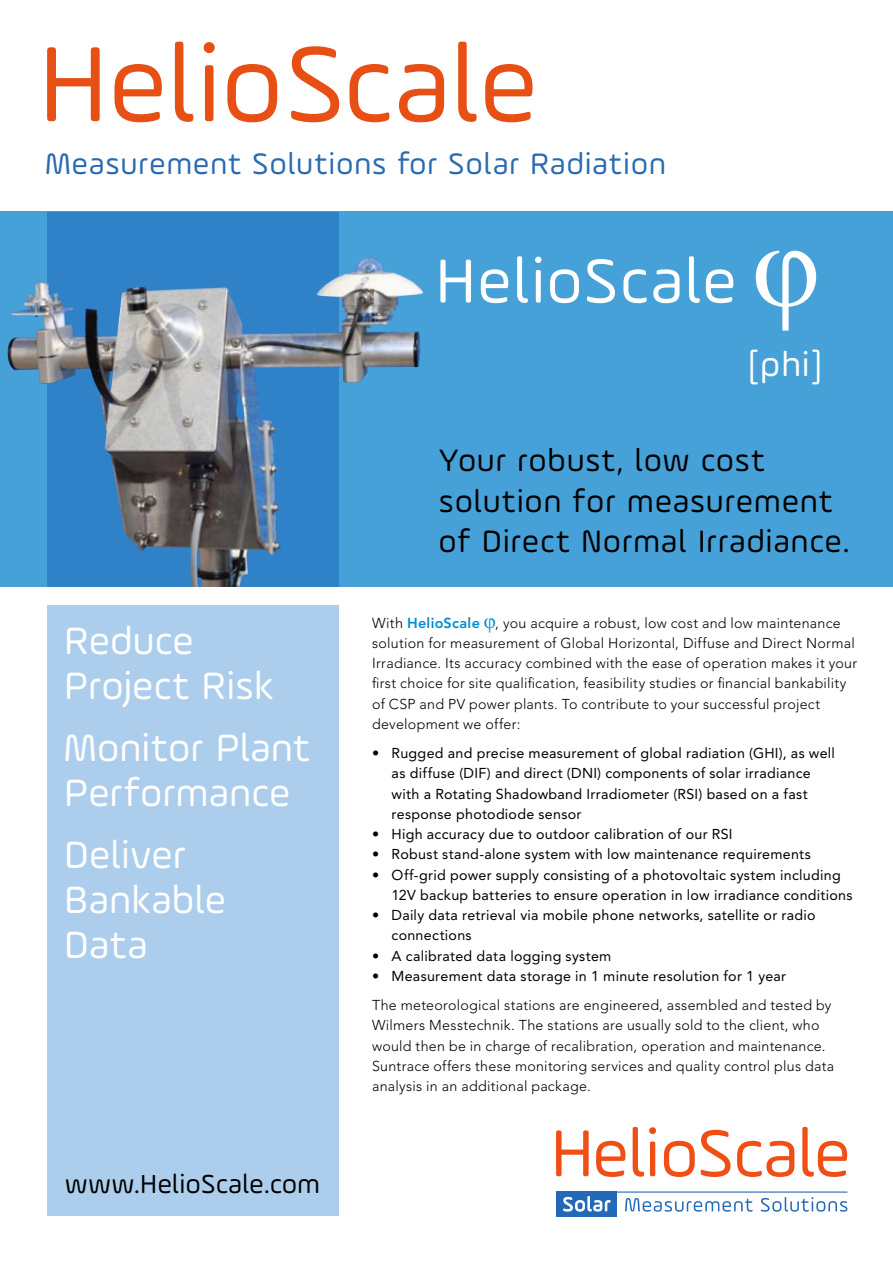
<style>
.page{position:relative;width:893px;height:1263px;background:#fff}
.page>*{position:absolute;margin:0;border:0;box-sizing:border-box;transform-origin:0 0}
.t1{font:118.5px "Times New Roman";color:#fff}
.t2{font:113.7px "Ample Soft";letter-spacing:.015em;color:#e74f14}
.t3{font:66px "Ample Soft";letter-spacing:.03em;color:#fff}
.t4{font:40.5px/45px "Ample Soft";letter-spacing:.015em;color:#fff}
.t5{font:36px "Ample Soft";color:#fff}
.t6{font:33px/40.5px "Ample Soft";letter-spacing:.035em;color:#000}
.t7{font:31.5px "Ample Soft";letter-spacing:.035em;color:#296ab1}
.t8{font:27.75px "Ample Soft";letter-spacing:.02em;color:#000}
.t9{font:300 14.25px/20.2px "Avenir LT";letter-spacing:.02em;color:#000}
.t10{font:14.25px/20.2px "Avenir LT";letter-spacing:.02em;color:#000}
.s1{font-size:14.4px}
.s2{font-weight:800;font-size:14.4px;color:#008ece}
.s3{font-family:"Times New Roman";font-weight:400;font-size:21px;color:#008ece}
</style>
<div class="page">
<div style="left:47px;top:213px;width:292px;height:1003px;background:#acceec"></div>
<svg style="left:0;top:211px;width:893px;height:376px;fill:#46a1d8"></svg>
<img style="left:11px;top:260px;width:350px;height:77px">
<div style="left:38px;top:587px;width:334px;height:17px;background:#fff"></div>
<div style="left:556px;top:1191px;width:61px;height:26px;background:#226ab7"></div>
<svg style="left:563px;top:1196px;width:47px;height:15px"></svg>
<svg style="left:625px;top:1198px;width:128px;height:14px"></svg>
<svg style="left:761px;top:1197px;width:86px;height:15px"></svg>
<hr style="left:557px;top:1191px;width:290px;height:1px;background:#226ab7">
<svg style="left:556px;top:1130px;width:33px;height:46px"></svg>
<svg style="left:596px;top:1141px;width:29px;height:36px"></svg>
<svg style="left:633px;top:1127px;width:23px;height:50px"></svg>
<svg style="left:664px;top:1141px;width:31px;height:36px"></svg>
<svg style="left:701px;top:1130px;width:29px;height:47px"></svg>
<svg style="left:737px;top:1141px;width:57px;height:36px"></svg>
<svg style="left:802px;top:1127px;width:45px;height:50px"></svg>
<h2 class="t2" style="left:38px;top:16px;width:501px">HelioScale</h2>
<h3 class="t7" style="left:45px;top:145px;width:622px">Measurement Solutions for Solar Radiation</h3>
<h3 class="t3" style="left:435px;top:242px;width:303px">HelioScale</h3>
<h1 class="t1" style="left:752px;top:186px;width:70px">φ</h1>
<h3 class="t5" style="left:748px;top:342px;width:76px">[phi]</h3>
<h3 class="t4" style="left:64px;top:617px;width:211px">Reduce<br>Project Risk</h3>
<h3 class="t4" style="left:64px;top:724px;width:247px">Monitor Plant<br>Performance</h3>
<h3 class="t4" style="left:64px;top:831px;width:163px">Deliver<br>Bankable<br>Data</h3>
<h3 class="t8" style="left:65px;top:1168px;width:256px">www.HelioScale.com</h3>
<h3 class="t6" style="left:439px;top:439px;width:412px">Your robust, low cost solution for measurement of Direct Normal Irradiance.</h3>
<p class="t9" style="left:372px;top:613px;width:487px"><span class="s1">With</span> <span class="s2">HelioScale</span> <span class="s3">φ</span>, you acquire a robust, low cost and low maintenance solution for measurement of Global Horizontal, Diffuse and Direct Normal Irradiance. Its accuracy combined with the ease of operation makes it your first choice for site qualification, feasibility studies or financial bankability of CSP and PV power plants. To contribute to your successful project development we offer:</p>
<p class="t10" style="left:392px;top:743px;width:445px;text-indent:-19px">• Rugged and precise measurement of global radiation (GHI), as well as diffuse (DIF) and direct (DNI) components of solar irradiance with a Rotating Shadowband Irradiometer (RSI) based on a fast response photodiode sensor</p>
<p class="t10" style="left:372px;top:824px;width:362px">• High accuracy due to outdoor calibration of our RSI</p>
<p class="t10" style="left:372px;top:844px;width:440px">• Robust stand-alone system with low maintenance requirements</p>
<p class="t10" style="left:392px;top:865px;width:462px;text-indent:-19px">• Off-grid power supply consisting of a photovoltaic system including<br>12V backup batteries to ensure operation in low irradiance conditions</p>
<p class="t10" style="left:392px;top:905px;width:426px;text-indent:-19px">• Daily data retrieval via mobile phone networks, satellite or radio connections</p>
<p class="t10" style="left:372px;top:946px;width:241px">• A calibrated data logging system</p>
<p class="t10" style="left:372px;top:966px;width:416px">• Measurement data storage in 1 minute resolution for 1 year</p>
<p class="t9" style="left:372px;top:995px;width:464px">The meteorological stations are engineered, assembled and tested by Wilmers Messtechnik. The stations are usually sold to the client, who would then be in charge of recalibration, operation and maintenance.<br>Suntrace offers these monitoring services and quality control plus data analysis in an additional package.</p>
</div>
